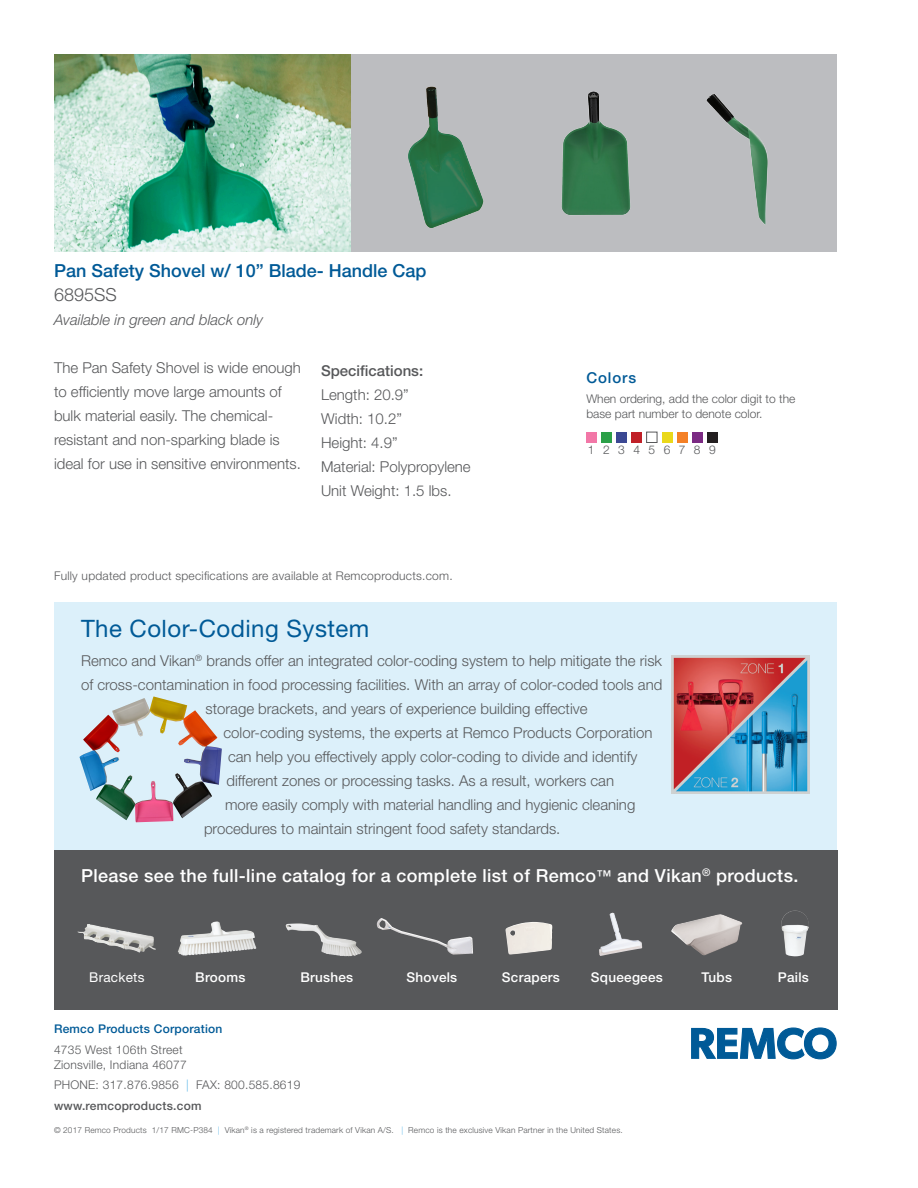
<style>
.page{position:relative;width:918px;height:1188px;background:#fff}
.page>*{position:absolute;margin:0;border:0;box-sizing:border-box;transform-origin:0 0}
.t1{font:24px "Helvetica Neue LT Std";letter-spacing:.02em;color:#005a97}
.t2{font:500 18px "Helvetica Neue LT Std";letter-spacing:.02em;color:#fff}
.t3{font:500 18px "Helvetica Neue LT Std";color:#005a97}
.t4{font:300 18px "Helvetica Neue LT Std";color:#57585a}
.t5{font:300 15px/24px "Helvetica Neue LT Std";color:#57585a}
.t6{font:italic 300 15px "Helvetica Neue LT Std";color:#57585a}
.t7{font:500 15px "Helvetica Neue LT Std";color:#57585a}
.t8{font:500 15px "Helvetica Neue LT Std";letter-spacing:.06em;color:#005a97}
.t9{font:500 13.5px "Helvetica Neue LT Std";letter-spacing:.02em;color:#fff}
.t10{font:13.5px "Helvetica Neue LT Std";letter-spacing:.02em;color:#fff}
.t11{font:300 12px/15px "Helvetica Neue LT Std";letter-spacing:.02em;color:#57585a}
.t12{font:300 12px/15px "Helvetica Neue LT Std";color:#57585a}
.t13{font:500 12px "Helvetica Neue LT Std";letter-spacing:.02em;color:#005a97}
.t14{font:500 12px "Helvetica Neue LT Std";letter-spacing:.02em;color:#57585a}
.t15{font:300 12px "Helvetica Neue LT Std";letter-spacing:.71em;color:#57585a}
.t16{font:300 8.25px "Helvetica Neue LT Std";letter-spacing:.02em;color:#57585a}
.s1{font-size:15px}
.s2{color:#66bbe9}
</style>
<div class="page">
<div style="left:54px;top:54px;width:783px;height:197px;background:#bcbdc0"></div>
<div style="left:601px;top:432px;width:11px;height:10px;background:#2ba048"></div>
<div style="left:586px;top:432px;width:11px;height:10px;background:#f277a7"></div>
<div style="left:616px;top:432px;width:11px;height:10px;background:#3b4893"></div>
<div style="left:631px;top:432px;width:11px;height:10px;background:#c02028"></div>
<div style="left:646px;top:432px;width:11px;height:11px;background:#fff;border:1px solid #57585a"></div>
<div style="left:662px;top:432px;width:10px;height:10px;background:#ead81a"></div>
<div style="left:677px;top:432px;width:11px;height:10px;background:#f48026"></div>
<div style="left:692px;top:432px;width:11px;height:10px;background:#7b2a83"></div>
<div style="left:707px;top:432px;width:11px;height:10px;background:#231f20"></div>
<div style="left:54px;top:602px;width:783px;height:248px;background:#dcf0fa"></div>
<img style="left:672px;top:655px;width:138px;height:139px">
<img style="left:79px;top:697px;width:95px;height:125px">
<div style="left:54px;top:850px;width:784px;height:160px;background:#57585a"></div>
<img style="left:178px;top:921px;width:38px;height:35px">
<img style="left:286px;top:923px;width:76px;height:33px">
<img style="left:376px;top:918px;width:97px;height:37px">
<img style="left:505px;top:922px;width:47px;height:33px">
<img style="left:599px;top:913px;width:43px;height:43px">
<img style="left:671px;top:914px;width:72px;height:42px">
<img style="left:781px;top:911px;width:28px;height:45px">
<img style="left:77px;top:924px;width:79px;height:29px">
<svg style="left:691px;top:1027px;width:146px;height:32px"></svg>
<img style="left:408px;top:86px;width:76px;height:142px">
<img style="left:706px;top:94px;width:62px;height:131px">
<img style="left:561px;top:91px;width:69px;height:124px">
<img style="left:54px;top:54px;width:296px;height:197px">
<p class="t3" style="left:54px;top:260px;width:374px">Pan Safety Shovel w/ 10” Blade- Handle Cap</p>
<p class="t4" style="left:54px;top:284px;width:64px">6895SS</p>
<p class="t6" style="left:54px;top:311px;width:211px">Available in green and black only</p>
<p class="t5" style="left:54px;top:356px;width:249px">The Pan Safety Shovel is wide enough to efficiently move large amounts of bulk material easily. The chemical&shy;resistant and non-sparking blade is ideal for use in sensitive environments.</p>
<p class="t7" style="left:321px;top:362px;width:104px">Specifications:</p>
<p class="t5" style="left:321px;top:383px;width:89px">Length: 20.9”</p>
<p class="t5" style="left:321px;top:407px;width:82px">Width: 10.2”</p>
<p class="t5" style="left:321px;top:431px;width:78px">Height: 4.9”</p>
<p class="t5" style="left:321px;top:455px;width:151px">Material: Polypropylene</p>
<p class="t5" style="left:321px;top:479px;width:132px">Unit Weight: 1.5 lbs.</p>
<p class="t11" style="left:54px;top:568px;width:400px">Fully updated product specifications are available at Remcoproducts.com.</p>
<p class="t8" style="left:586px;top:368px;width:51px">Colors</p>
<p class="t12" style="left:586px;top:391px;width:210px">When ordering, add the color digit to the base part number to denote color.</p>
<p class="t15" style="left:588px;top:442px;width:129px">123456789</p>
<h1 class="t1" style="left:81px;top:614px;width:290px">The Color-Coding System</h1>
<p class="t5" style="left:81px;top:648px;width:583px">Remco and Vikan<sup>®</sup> brands offer an integrated color-coding system to help mitigate the risk</p>
<p class="t5" style="left:81px;top:672px;width:583px">of cross-contamination in food processing facilities. With an array of color-coded tools and</p>
<p class="t5" style="left:206px;top:696px;width:384px">storage brackets, and years of experience building effective</p>
<p class="t5" style="left:224px;top:720px;width:430px">color-coding systems, the experts at Remco Products Corporation</p>
<p class="t5" style="left:228px;top:744px;width:411px">can help you effectively apply color-coding to divide and identify</p>
<p class="t5" style="left:226px;top:768px;width:389px">different zones or processing tasks. As a result, workers can</p>
<p class="t5" style="left:225px;top:792px;width:412px">more easily comply with material handling and hygienic cleaning</p>
<p class="t5" style="left:204px;top:816px;width:358px">procedures to maintain stringent food safety standards.</p>
<p class="t2" style="left:81px;top:865px;width:719px">Please see the full-line catalog for a complete list of Remco<span class="s1">™</span> and Vikan<sup>®</sup> products.</p>
<p class="t10" style="left:89px;top:969px;width:57px">Brackets</p>
<p class="t9" style="left:195px;top:969px;width:52px">Brooms</p>
<p class="t9" style="left:300px;top:969px;width:54px">Brushes</p>
<p class="t9" style="left:406px;top:969px;width:52px">Shovels</p>
<p class="t9" style="left:502px;top:969px;width:59px">Scrapers</p>
<p class="t9" style="left:591px;top:969px;width:73px">Squeegees</p>
<p class="t9" style="left:702px;top:969px;width:32px">Tubs</p>
<p class="t9" style="left:778px;top:969px;width:33px">Pails</p>
<p class="t13" style="left:54px;top:1022px;width:170px">Remco Products Corporation</p>
<p class="t11" style="left:54px;top:1042px;width:134px">4735 West 106th Street<br>Zionsville, Indiana 46077</p>
<p class="t11" style="left:54px;top:1077px;width:248px">PHONE: 317.876.9856 <span class="s2">|</span> FAX: 800.585.8619</p>
<p class="t14" style="left:54px;top:1098px;width:149px">www.remcoproducts.com</p>
<p class="t16" style="left:54px;top:1125px;width:570px">© 2017 Remco Products 1/17 RMC-P384 <span class="s2">|</span> Vikan<sup>®</sup> is a registered trademark of Vikan A/S. <span class="s2">|</span> Remco is the exclusive Vikan Partner in the United States.</p>
</div>
